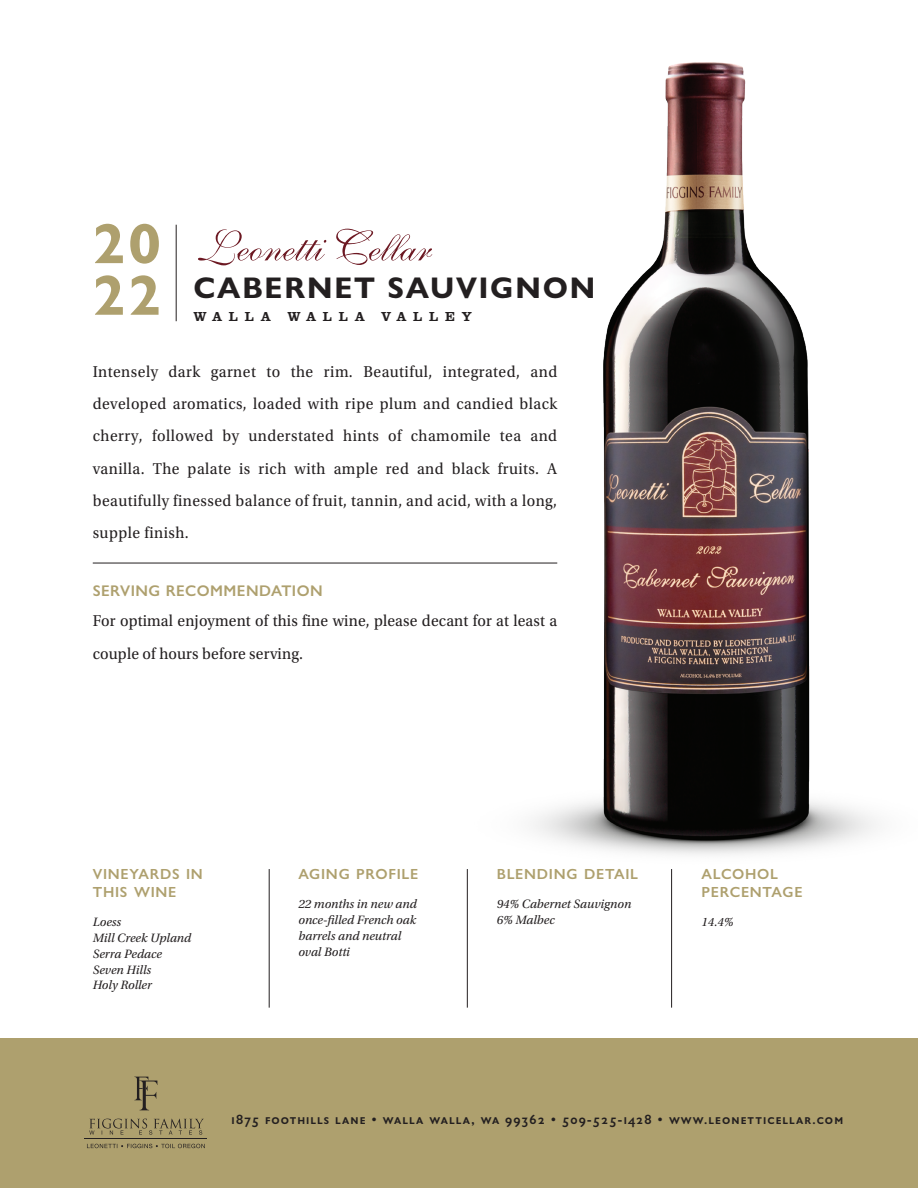
<style>
.page{position:relative;width:918px;height:1188px;background:#fff}
.page>*{position:absolute;margin:0;border:0;box-sizing:border-box;transform-origin:0 0}
.t1{font:700 57px/51.6px "Gill Sans Nova";color:#aea06e}
.wine_vineyard_origination{font:700 30px "Gill Sans Nova";letter-spacing:.06em;color:#231f20}
.Description{font:16.5px/32.4px "Utopia Std";letter-spacing:.03em;color:#231f20;text-align:justify;scale:.95 1}
.new_description{font:16.5px/32.4px "Utopia Std";letter-spacing:.01em;color:#231f20;scale:.95 1}
.subhead{font:600 15.6px "Gill Sans Nova";letter-spacing:.03em;color:#aea06e}
.blending{font:600 14.7px/18px "Gill Sans Nova";letter-spacing:.05em;color:#aea06e}
.t2{font:600 13.5px "Gill Sans Nova";letter-spacing:.08em;color:#231f20}
.t3{font:500 13.5px "Clarendon URW";letter-spacing:.5em;color:#231f20}
.body{font:italic 12.75px/15.8px "Utopia Std";color:#231f20}
</style>
<div class="page">
<img style="left:443px;top:62px;width:434px;height:816px">
<div style="left:0;top:1038px;width:918px;height:150px;background:#aea06e"></div>
<hr style="left:269px;top:869px;width:1px;height:139px;background:#231f20">
<hr style="left:467px;top:869px;width:1px;height:139px;background:#231f20">
<hr style="left:671px;top:869px;width:1px;height:139px;background:#231f20">
<svg style="left:89px;top:1119px;width:115px;height:16px"></svg>
<svg style="left:87px;top:1144px;width:118px;height:4px"></svg>
<hr style="left:85px;top:1139px;width:122px;height:1px;background:#231f20">
<svg style="left:134px;top:1077px;width:23px;height:33px"></svg>
<hr style="left:93px;top:563px;width:464px;height:1px;background:#231f20">
<hr style="left:176px;top:225px;width:1px;height:96px;background:#231f20">
<svg style="left:198px;top:229px;width:234px;height:36px"></svg>
<p class="t1" style="left:93px;top:218px;width:69px">20<br>22</p>
<p class="wine_vineyard_origination" style="left:194px;top:269px;width:403px">CABERNET SAUVIGNON</p>
<p class="t3" style="left:194px;top:306px;width:79px">WALLA</p>
<p class="t3" style="left:288px;top:306px;width:79px">WALLA</p>
<p class="t3" style="left:382px;top:306px;width:91px">VALLEY</p>
<p class="Description" style="left:93px;top:355px;width:490px">Intensely dark garnet to the rim. Beautiful, integrated, and developed aromatics, loaded with ripe plum and candied black cherry, followed by understated hints of chamomile tea and vanilla. The palate is rich with ample red and black fruits. A beautifully finessed balance of fruit, tannin, and acid, with a long, supple finish.</p>
<p class="subhead" style="left:93px;top:581px;width:231px">SERVING RECOMMENDATION</p>
<p class="new_description" style="left:93px;top:605px;width:490px">For optimal enjoyment of this fine wine, please decant for at least a couple of hours before serving.</p>
<p class="blending" style="left:93px;top:865px;width:112px">VINEYARDS IN<br>THIS WINE</p>
<p class="body" style="left:93px;top:915px;width:100px">Loess<br>Mill Creek Upland<br>Serra Pedace<br>Seven Hills<br>Holy Roller</p>
<p class="blending" style="left:298px;top:865px;width:121px">AGING PROFILE</p>
<p class="body" style="left:298px;top:897px;width:120px">22 months in new and once-filled French oak barrels and neutral oval Botti</p>
<p class="blending" style="left:497px;top:865px;width:143px">BLENDING DETAIL</p>
<p class="body" style="left:497px;top:897px;width:136px">94% Cabernet Sauvignon<br>6% Malbec</p>
<p class="blending" style="left:702px;top:865px;width:102px">ALCOHOL<br>PERCENTAGE</p>
<p class="body" style="left:702px;top:915px;width:33px">14.4%</p>
<p class="t2" style="left:232px;top:1111px;width:613px">ı875 foothills lane • walla walla, wa 99362 • 509-525-ı428 • www.leonetticellar.com</p>
</div>
